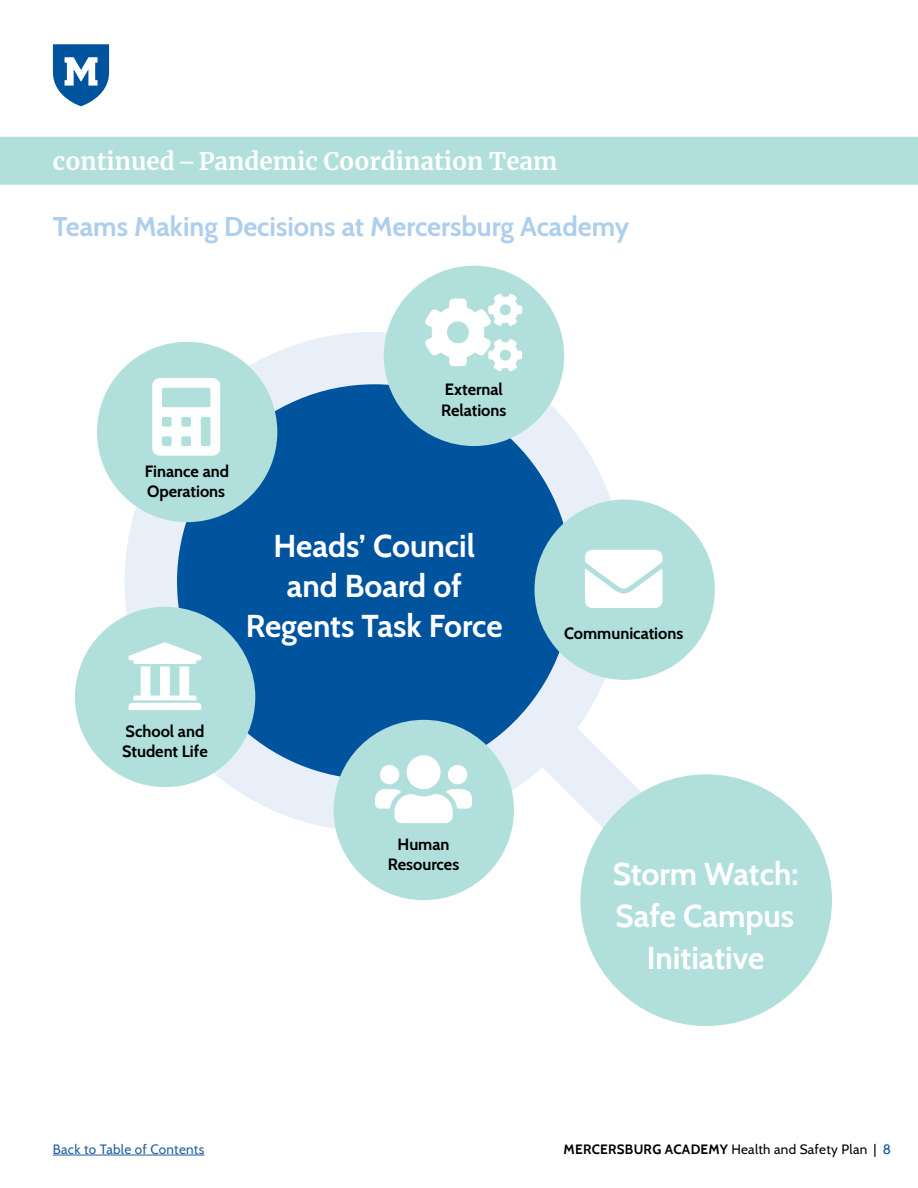
<style>
.page{position:relative;width:918px;height:1188px;background:#fff}
.page>*{position:absolute;margin:0;border:0;box-sizing:border-box;transform-origin:0 0}
.t1{font:700 31.5px/42px "Cabin";color:#fff;text-align:center}
.t2{font:700 27px "Cabin";color:#adceec}
.t3{font:700 24px "Merriweather";color:#fff}
.t4{font:700 16.35px/20.1px "Cabin";color:#000}
.t5{font:13.5px "Cabin";letter-spacing:.02em;color:#000}
.t6{font:13.5px "Cabin";letter-spacing:.02em;color:#215e9e}
.s1{font-family:"Cabin";font-weight:400}
.s2{font-weight:700}
.s3{color:#00549e}
</style>
<div class="page">
<hr style="left:53px;top:1155px;width:151px;height:1px;background:#215e9e">
<svg style="left:53px;top:44px;width:56px;height:62px"></svg>
<div style="left:0;top:137px;width:918px;height:48px;background:#b0dfdc"></div>
<div style="left:580px;top:774px;width:252px;height:252px;background:#b0dfdc;border-radius:50%"></div>
<svg style="left:113px;top:321px;width:523px;height:522px;fill:#00549e"></svg>
<div style="left:125px;top:332px;width:500px;height:500px;border:52px solid #e8eff9;border-radius:50%"></div>
<div style="left:384px;top:266px;width:180px;height:180px;background:#b0dfdc;border-radius:50%"></div>
<div style="left:534px;top:500px;width:181px;height:180px;background:#b0dfdc;border-radius:50%"></div>
<div style="left:97px;top:342px;width:180px;height:180px;background:#b0dfdc;border-radius:50%"></div>
<div style="left:75px;top:607px;width:180px;height:180px;background:#b0dfdc;border-radius:50%"></div>
<div style="left:334px;top:720px;width:180px;height:180px;background:#b0dfdc;border-radius:50%"></div>
<h3 class="t3" style="left:53px;top:145px;width:506px">continued <span class="s1">–</span> Pandemic Coordination Team</h3>
<h2 class="t2" style="left:53px;top:206px;width:578px">Teams Making Decisions at Mercersburg Academy</h2>
<p class="t4" style="left:145px;top:461px;width:86px">Finance and<br>Operations</p>
<p class="t4" style="left:441px;top:379px;width:67px">External<br>Relations</p>
<h1 class="t1" style="left:246px;top:525px;width:258px;line-height:39.8px">Heads’ Council and Board of<br>Regents Task Force</h1>
<p class="t4" style="left:122px;top:720px;width:87px">School and<br>Student Life</p>
<p class="t4" style="left:388px;top:833px;width:73px;text-align:center">Human<br>Resources</p>
<p class="t4" style="left:564px;top:623px;width:121px">Communications</p>
<h1 class="t1" style="left:613px;top:851px;width:187px">Storm Watch:<br>Safe Campus<br>Initiative</h1>
<p class="t6" style="left:53px;top:1139px;width:153px">Back to Table of Contents</p>
<p class="t5" style="left:564px;top:1139px;width:329px"><span class="s2">MERCERSBURG ACADEMY</span> Health and Safety Plan | <span class="s3">8</span></p>
</div>
